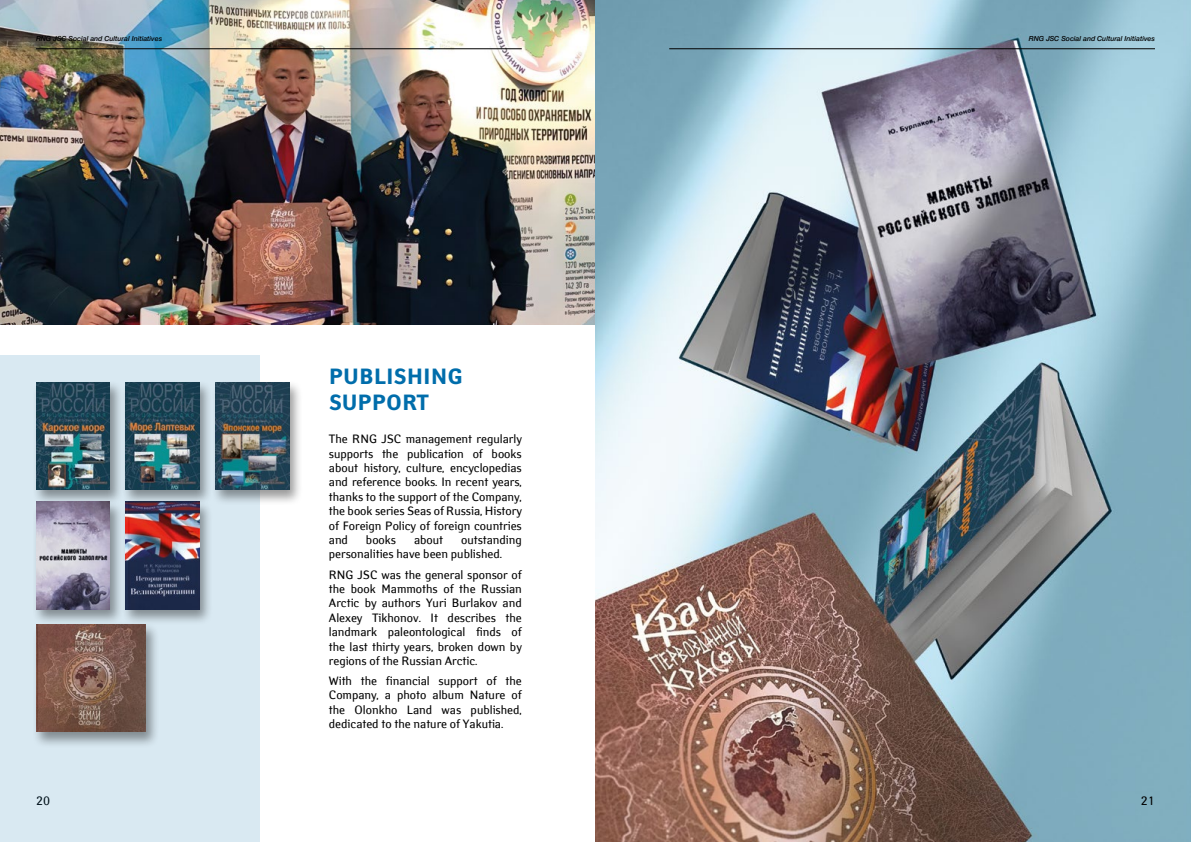
<style>
.page{position:relative;width:1191px;height:842px;background:#fff}
.page>*{position:absolute;margin:0;border:0;box-sizing:border-box;transform-origin:0 0}
.t1{font:700 22px/26.4px "Yanus C";color:#006dab}
.t2{font:12px/14.4px "Yanus C";color:#000;text-align:justify}
.t3{font:italic 500 7px "Helvetica Neue Cyr";color:#000}
</style>
<div class="page">
<div style="left:0;top:356px;width:260px;height:486px;background:#d9e9f2"></div>
<div style="left:211px;top:380px;width:92px;height:126px;background:#000;opacity:.4"></div>
<img style="left:215px;top:382px;width:74px;height:108px">
<div style="left:32px;top:380px;width:92px;height:126px;background:#000;opacity:.4"></div>
<img style="left:36px;top:382px;width:74px;height:108px">
<div style="left:121px;top:380px;width:92px;height:126px;background:#000;opacity:.4"></div>
<img style="left:125px;top:382px;width:74px;height:108px">
<div style="left:121px;top:500px;width:92px;height:126px;background:#000;opacity:.4"></div>
<img style="left:125px;top:502px;width:74px;height:107px">
<div style="left:32px;top:500px;width:92px;height:126px;background:#000;opacity:.4"></div>
<img style="left:36px;top:502px;width:74px;height:107px">
<div style="left:32px;top:622px;width:127px;height:126px;background:#000;opacity:.4"></div>
<img style="left:36px;top:624px;width:109px;height:108px">
<img style="left:0;top:0;width:595px;height:325px">
<hr style="left:36px;top:48px;width:486px;height:1px;background:#000">
<img style="left:595px;top:0;width:596px;height:842px">
<hr style="left:669px;top:48px;width:486px;height:1px;background:#000">
<p class="t3" style="left:36px;top:35px;width:128px">RNG JSC Social and Cultural Initiatives</p>
<p class="t3" style="left:1028px;top:35px;width:128px">RNG JSC Social and Cultural Initiatives</p>
<h1 class="t1" style="left:329px;top:364px;width:136px">PUBLISHING<br>SUPPORT</h1>
<p class="t2" style="left:36px;top:793px;width:16px">20</p>
<p class="t2" style="left:329px;top:432px;width:194px">The RNG JSC management regularly supports the publication of books about history, culture, encyclopedias and reference books. In recent years, thanks to the support of the Company, the book series Seas of Russia, History of Foreign Policy of foreign countries and</p>
<p class="t2" style="left:329px;top:533px;width:194px;text-indent:132px">outstanding personalities have been published.</p>
<p class="t2" style="left:329px;top:567px;width:194px">RNG JSC was the general sponsor of the book Mammoths of the Russian Arctic by authors Yuri Burlakov and Alexey Tikhonov. It describes the landmark paleontological finds of the last thirty years, broken down by regions of the Russian Arctic.</p>
<p class="t2" style="left:329px;top:674px;width:194px">With the financial support of the Company, a photo album Nature of the Olonkho Land was published, dedicated to the nature of Yakutia.</p>
<p class="t2" style="left:366px;top:533px;width:32px">books</p>
<p class="t2" style="left:414px;top:533px;width:31px">about</p>
<p class="t2" style="left:1141px;top:793px;width:16px">21</p>
</div>
